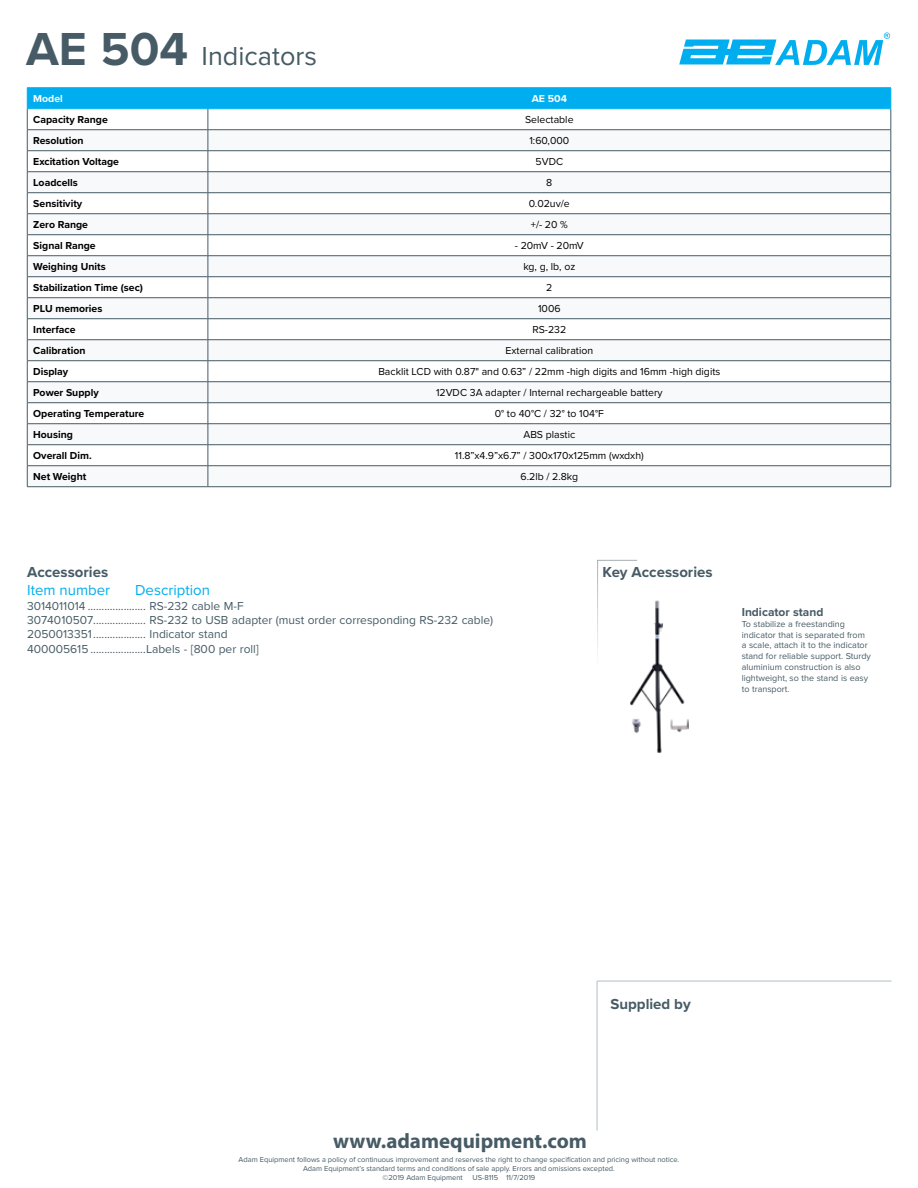
<style>
.page{position:relative;width:918px;height:1188px;background:#fff}
.page>*{position:absolute;margin:0;border:0;box-sizing:border-box;transform-origin:0 0}
.t1{font:27px "Proxima Nova";color:#465b65}
.t2{font:700 21px "Myriad Pro";color:#465b65}
.t3{font:700 15px "Proxima Nova";color:#465b65}
.t4{font:15px "Proxima Nova";color:#00aeef}
.t5{font:12px/14.4px "Proxima Nova";color:#465b65}
.t6{font:700 12px "Proxima Nova";color:#465b65}
.t7{font:10.5px "Proxima Nova";color:#000}
.t8{font:700 10.5px "Proxima Nova";color:#000}
.t9{font:700 10.5px "Proxima Nova";color:#fff}
.t10{font:9px/10.8px "Proxima Nova";color:#465b65}
.t11{font:7.5px "Proxima Nova";color:#465b65}
.s1{font-weight:700;font-size:48px}
</style>
<div class="page">
<hr style="left:27px;top:87px;width:181px;height:1px;background:#00aeef">
<svg style="left:27px;top:88px;width:865px;height:399px"></svg>
<hr style="left:208px;top:87px;width:683px;height:1px;background:#00aeef">
<hr style="left:27px;top:108px;width:181px;height:1px;background:#00aeef">
<hr style="left:208px;top:108px;width:683px;height:1px;background:#00aeef">
<hr style="left:597px;top:981px;width:294px;height:1px;background:#b1bfc7">
<hr style="left:597px;top:981px;width:1px;height:150px;background:#b1bfc7">
<svg style="left:597px;top:560px;width:41px;height:95px"></svg>
<svg style="left:679px;top:32px;width:211px;height:33px"></svg>
<img style="left:629px;top:598px;width:59px;height:155px">
<h1 class="t1" style="left:26px;top:36px;width:292px"><span class="s1">AE 504</span> Indicators</h1>
<p class="t9" style="left:33px;top:91px;width:31px">Model</p>
<p class="t9" style="left:532px;top:91px;width:37px">AE 504</p>
<p class="t8" style="left:33px;top:112px;width:76px">Capacity Range</p>
<p class="t7" style="left:525px;top:112px;width:50px">Selectable</p>
<p class="t8" style="left:33px;top:133px;width:52px">Resolution</p>
<p class="t7" style="left:529px;top:133px;width:41px">1:60,000</p>
<p class="t8" style="left:33px;top:154px;width:87px">Excitation Voltage</p>
<p class="t7" style="left:536px;top:154px;width:29px">5VDC</p>
<p class="t8" style="left:33px;top:175px;width:46px">Loadcells</p>
<p class="t7" style="left:546px;top:175px;width:8px">8</p>
<p class="t8" style="left:33px;top:196px;width:51px">Sensitivity</p>
<p class="t7" style="left:529px;top:196px;width:43px">0.02uv/e</p>
<p class="t8" style="left:33px;top:217px;width:56px">Zero Range</p>
<p class="t7" style="left:531px;top:217px;width:39px">+/- 20 %</p>
<p class="t8" style="left:33px;top:238px;width:64px">Signal Range</p>
<p class="t7" style="left:515px;top:238px;width:71px">- 20mV - 20mV</p>
<p class="t8" style="left:33px;top:259px;width:74px">Weighing Units</p>
<p class="t7" style="left:523px;top:259px;width:53px">kg, g, lb, oz</p>
<p class="t8" style="left:33px;top:280px;width:111px">Stabilization Time (sec)</p>
<p class="t7" style="left:546px;top:280px;width:8px">2</p>
<p class="t8" style="left:33px;top:301px;width:71px">PLU memories</p>
<p class="t7" style="left:538px;top:301px;width:24px">1006</p>
<p class="t8" style="left:33px;top:322px;width:44px">Interface</p>
<p class="t7" style="left:532px;top:322px;width:35px">RS-232</p>
<p class="t8" style="left:33px;top:343px;width:54px">Calibration</p>
<p class="t7" style="left:506px;top:343px;width:89px">External calibration</p>
<p class="t8" style="left:33px;top:364px;width:37px">Display</p>
<p class="t7" style="left:378px;top:364px;width:343px">Backlit LCD with 0.87" and 0.63” / 22mm -high digits and 16mm -high digits</p>
<p class="t8" style="left:33px;top:385px;width:67px">Power Supply</p>
<p class="t7" style="left:436px;top:385px;width:228px">12VDC 3A adapter / Internal rechargeable battery</p>
<p class="t8" style="left:33px;top:406px;width:113px">Operating Temperature</p>
<p class="t7" style="left:495px;top:406px;width:111px">0° to 40°C / 32° to 104°F</p>
<p class="t8" style="left:33px;top:427px;width:41px">Housing</p>
<p class="t7" style="left:523px;top:427px;width:53px">ABS plastic</p>
<p class="t8" style="left:33px;top:448px;width:60px">Overall Dim.</p>
<p class="t7" style="left:455px;top:448px;width:190px">11.8”x4.9”x6.7” / 300x170x125mm (wxdxh)</p>
<p class="t8" style="left:33px;top:469px;width:55px">Net Weight</p>
<p class="t7" style="left:521px;top:469px;width:59px">6.2lb / 2.8kg</p>
<h3 class="t3" style="left:27px;top:561px;width:83px">Accessories</h3>
<h3 class="t4" style="left:27px;top:579px;width:85px">Item number</h3>
<h3 class="t4" style="left:135px;top:579px;width:76px">Description</h3>
<p class="t5" style="left:27px;top:598px;width:468px">3014011014 ..................... RS-232 cable M-F<br>3074010507................... RS-232 to USB adapter (must order corresponding RS-232 cable)<br>2050013351................... Indicator stand<br>400005615 ....................Labels - [800 per roll]</p>
<h3 class="t3" style="left:603px;top:561px;width:112px">Key Accessories</h3>
<p class="t6" style="left:742px;top:603px;width:83px">Indicator stand</p>
<p class="t10" style="left:742px;top:618px;width:131px">To stabilize a freestanding indicator that is separated from a scale, attach it to the indicator stand for reliable support. Sturdy aluminium construction is also lightweight, so the stand is easy to transport.</p>
<h3 class="t3" style="left:610px;top:993px;width:82px">Supplied by</h3>
<h2 class="t2" style="left:333px;top:1127px;width:255px">www.adamequipment.com</h2>
<p class="t11" style="left:239px;top:1154px;width:442px">Adam Equipment follows a policy of continuous improvement and reserves the right to change specification and pricing without notice.</p>
<p class="t11" style="left:303px;top:1163px;width:313px">Adam Equipment’s standard terms and conditions of sale apply. Errors and omissions excepted.</p>
<p class="t11" style="left:383px;top:1172px;width:82px">©2019 Adam Equipment</p>
<p class="t11" style="left:473px;top:1172px;width:64px">US-8115 11/7/2019</p>
</div>
